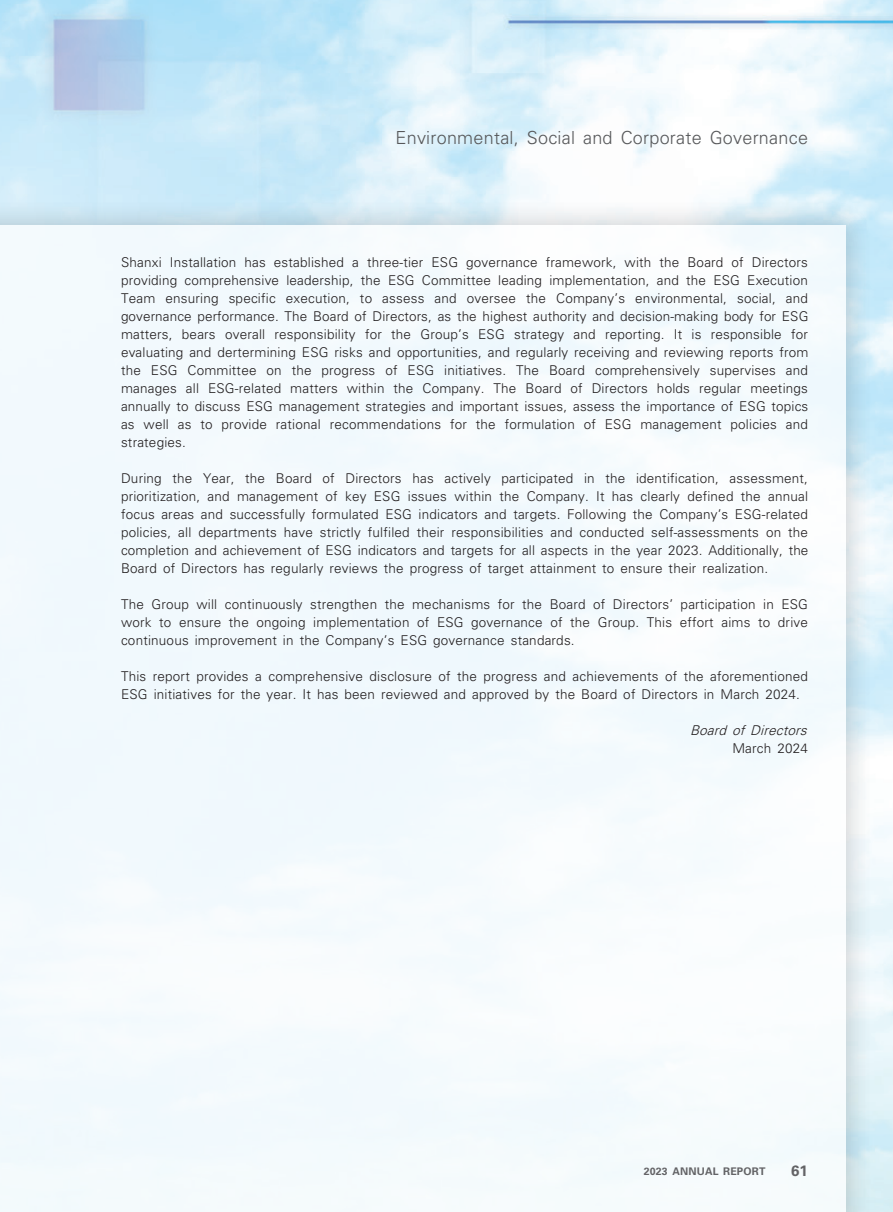
<style>
.page{position:relative;width:893px;height:1212px;background:#fff}
.page>*{position:absolute;margin:0;border:0;box-sizing:border-box;transform-origin:0 0}
.t1{font:300 18px "Univers LT Std";letter-spacing:.015em;color:#57585a}
.t2{font:700 15px "Univers LT Std";color:#636366}
._01_Body_Text{font:300 13.5px/18px "Univers LT Std";letter-spacing:.015em;color:#231f20;text-align:justify}
._01_Body_Text-2{font:italic 300 13.5px "Univers LT Std";color:#231f20}
.t3{font:700 10.5px "Univers LT Std";letter-spacing:.015em;color:#636366}
</style>
<div class="page">
<img style="left:0;top:0;width:893px;height:1212px">
<div style="left:0;top:197px;width:875px;height:1015px;background:#231f20;opacity:.25"></div>
<div style="left:0;top:225px;width:846px;height:987px;background:#f3fafd"></div>
<h1 class="t1" style="left:396px;top:126px;width:414px">Environmental, Social and Corporate Governance</h1>
<p class="_01_Body_Text" style="left:121px;top:253px;width:689px">Shanxi Installation has established a three-tier ESG governance framework, with the Board of Directors providing comprehensive leadership, the ESG Committee leading implementation, and the ESG Execution Team ensuring specific execution, to assess and oversee the Company’s environmental, social, and governance performance. The Board of Directors, as the highest authority and decision-making body for ESG matters, bears overall responsibility for the Group’s ESG strategy and reporting. It is responsible for evaluating and dertermining ESG risks and opportunities, and regularly receiving and reviewing reports from the ESG Committee on the progress of ESG initiatives. The Board comprehensively supervises and manages all ESG-related matters within the Company. The Board of Directors holds regular meetings annually to discuss ESG management strategies and important issues, assess the importance of ESG topics as well as to provide rational recommendations for the formulation of ESG management policies and strategies.</p>
<p class="_01_Body_Text" style="left:121px;top:469px;width:689px">During the Year, the Board of Directors has actively participated in the identification, assessment, prioritization, and management of key ESG issues within the Company. It has clearly defined the annual focus areas and successfully formulated ESG indicators and targets. Following the Company’s ESG-related policies, all departments have strictly fulfiled their responsibilities and conducted self-assessments on the completion and achievement of ESG indicators and targets for all aspects in the year 2023. Additionally, the Board of Directors has regularly reviews the progress of target attainment to ensure their realization.</p>
<p class="_01_Body_Text" style="left:121px;top:595px;width:688px">The Group will continuously strengthen the mechanisms for the Board of Directors’ participation in ESG work to ensure the ongoing implementation of ESG governance of the Group. This effort aims to drive continuous improvement in the Company’s ESG governance standards.</p>
<p class="_01_Body_Text" style="left:121px;top:667px;width:688px">This report provides a comprehensive disclosure of the progress and achievements of the aforementioned<br>ESG initiatives for the year. It has been reviewed and approved by the Board of Directors in March 2024.</p>
<p class="_01_Body_Text-2" style="left:690px;top:722px;width:122px">Board of Directors</p>
<p class="_01_Body_Text" style="left:732px;top:739px;width:77px">March 2024</p>
<p class="t3" style="left:644px;top:1165px;width:123px">2023 ANNUAL REPORT</p>
<p class="t2" style="left:791px;top:1162px;width:18px">61</p>
</div>
